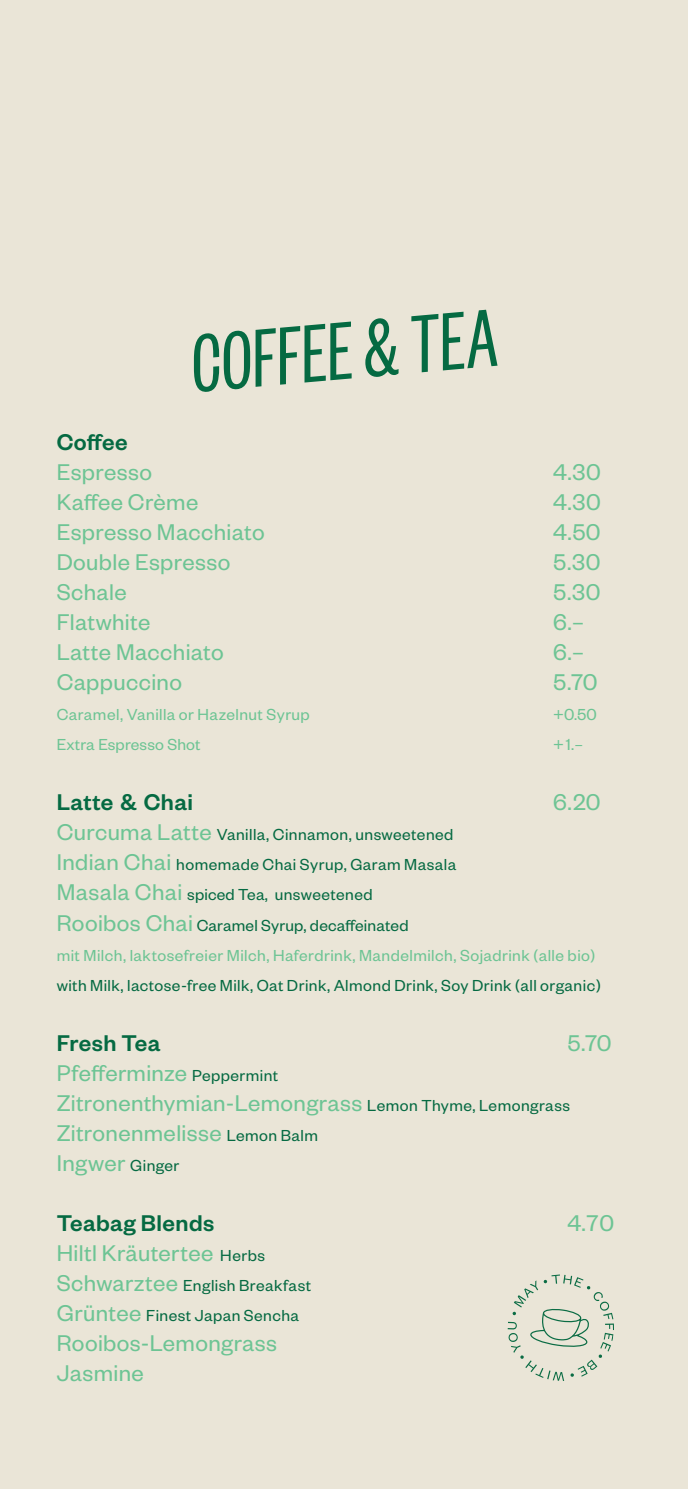
<style>
.page{position:relative;width:688px;height:1489px;background:#fff}
.page>*{position:absolute;margin:0;border:0;box-sizing:border-box;transform-origin:0 0}
.Lauftext{font:condensed 90px "Founders Grotesk X";color:#056a42}
.Lauftext-2{font:25px "Founders Grotesk";letter-spacing:.015em;color:#6dc494}
.Untertitel_Innen{font:25px "Founders Grotesk";letter-spacing:.015em;color:#6dc494}
.Untertitel_Innen-2{font:500 25px "Founders Grotesk";letter-spacing:.015em;color:#056a42}
.Lauftext-3{font:500 25px "Founders Grotesk";color:#056a42}
.Lauftext-4{font:17.5px "Founders Grotesk";letter-spacing:.025em;color:#056a42}
.Lauftext-5{font:17.5px "Founders Grotesk";letter-spacing:.025em;color:#6dc494}
.s1{font-size:25px;color:#6dc494}
.s2{font-size:17.5px;color:#056a42}
</style>
<div class="page">
<div style="left:0;top:0;width:687px;height:1488px;background:#eae5d7"></div>
<svg style="left:507px;top:1274px;width:107px;height:106px"></svg>
<p class="Lauftext" style="left:185px;top:314px;width:308px;rotate:-5deg">COFFEE &amp; TEA</p>
<p class="Lauftext-3" style="left:57px;top:426px;width:72px">Coffee</p>
<p class="Untertitel_Innen" style="left:57px;top:457px;width:97px">Espresso</p>
<p class="Untertitel_Innen" style="left:553px;top:457px;width:49px">4.30</p>
<p class="Untertitel_Innen" style="left:57px;top:487px;width:143px">Kaffee Crème</p>
<p class="Untertitel_Innen" style="left:553px;top:487px;width:49px">4.30</p>
<p class="Lauftext-2" style="left:57px;top:517px;width:209px">Espresso Macchiato</p>
<p class="Lauftext-2" style="left:553px;top:517px;width:49px">4.50</p>
<p class="Lauftext-2" style="left:57px;top:547px;width:175px">Double Espresso</p>
<p class="Lauftext-2" style="left:553px;top:547px;width:49px">5.30</p>
<p class="Lauftext-2" style="left:57px;top:577px;width:71px">Schale</p>
<p class="Lauftext-2" style="left:553px;top:577px;width:49px">5.30</p>
<p class="Untertitel_Innen" style="left:57px;top:607px;width:95px">Flatwhite</p>
<p class="Untertitel_Innen" style="left:553px;top:607px;width:33px">6.–</p>
<p class="Lauftext-2" style="left:57px;top:637px;width:168px">Latte Macchiato</p>
<p class="Lauftext-2" style="left:553px;top:637px;width:33px">6.–</p>
<p class="Lauftext-2" style="left:57px;top:667px;width:127px">Cappuccino</p>
<p class="Lauftext-2" style="left:553px;top:667px;width:46px">5.70</p>
<p class="Lauftext-5" style="left:57px;top:704px;width:254px">Caramel, Vanilla or Hazelnut Syrup</p>
<p class="Lauftext-5" style="left:553px;top:704px;width:45px">+0.50</p>
<p class="Lauftext-5" style="left:57px;top:734px;width:145px">Extra Espresso Shot</p>
<p class="Lauftext-5" style="left:553px;top:734px;width:31px">+1.–</p>
<p class="Untertitel_Innen-2" style="left:57px;top:786px;width:138px">Latte &amp; Chai</p>
<p class="Untertitel_Innen" style="left:553px;top:787px;width:49px">6.20</p>
<p class="Lauftext-4" style="left:57px;top:824px;width:398px"><span class="s1">Curcuma Latte</span> Vanilla, Cinnamon, unsweetened</p>
<p class="Lauftext-4" style="left:57px;top:854px;width:401px"><span class="s1">Indian Chai</span> homemade Chai Syrup, Garam Masala</p>
<p class="Lauftext-4" style="left:57px;top:884px;width:317px"><span class="s1">Masala Chai</span> spiced Tea, unsweetened</p>
<p class="Lauftext-4" style="left:57px;top:914px;width:353px"><span class="s1">Rooibos Chai</span> Caramel Syrup, decaffeinated</p>
<p class="Lauftext-5" style="left:57px;top:944px;width:540px">mit Milch, laktosefreier Milch, Haferdrink, Mandelmilch, Sojadrink (alle bio)</p>
<p class="Lauftext-4" style="left:57px;top:974px;width:545px">with Milk, lactose-free Milk, Oat Drink, Almond Drink, Soy Drink (all organic)</p>
<p class="Untertitel_Innen-2" style="left:57px;top:1026px;width:105px">Fresh Tea</p>
<p class="Untertitel_Innen" style="left:567px;top:1027px;width:46px">5.70</p>
<p class="Lauftext-2" style="left:57px;top:1057px;width:223px">Pfefferminze <span class="s2">Peppermint</span></p>
<p class="Lauftext-2" style="left:57px;top:1087px;width:514px">Zitronenthymian-Lemongrass <span class="s2">Lemon Thyme, Lemongrass</span></p>
<p class="Lauftext-2" style="left:57px;top:1117px;width:263px">Zitronenmelisse <span class="s2">Lemon Balm</span></p>
<p class="Lauftext-2" style="left:57px;top:1147px;width:124px">Ingwer <span class="s2">Ginger</span></p>
<p class="Untertitel_Innen-2" style="left:57px;top:1206px;width:159px">Teabag Blends</p>
<p class="Untertitel_Innen" style="left:567px;top:1207px;width:48px">4.70</p>
<p class="Lauftext-2" style="left:57px;top:1237px;width:210px">Hiltl Kräutertee <span class="s2">Herbs</span></p>
<p class="Lauftext-4" style="left:57px;top:1274px;width:256px"><span class="s1">Schwarztee</span> English Breakfast</p>
<p class="Lauftext-4" style="left:57px;top:1304px;width:244px"><span class="s1">Grüntee</span> Finest Japan Sencha</p>
<p class="Lauftext-2" style="left:57px;top:1327px;width:222px">Rooibos-Lemongrass</p>
<p class="Lauftext-2" style="left:57px;top:1357px;width:89px">Jasmine</p>
</div>
